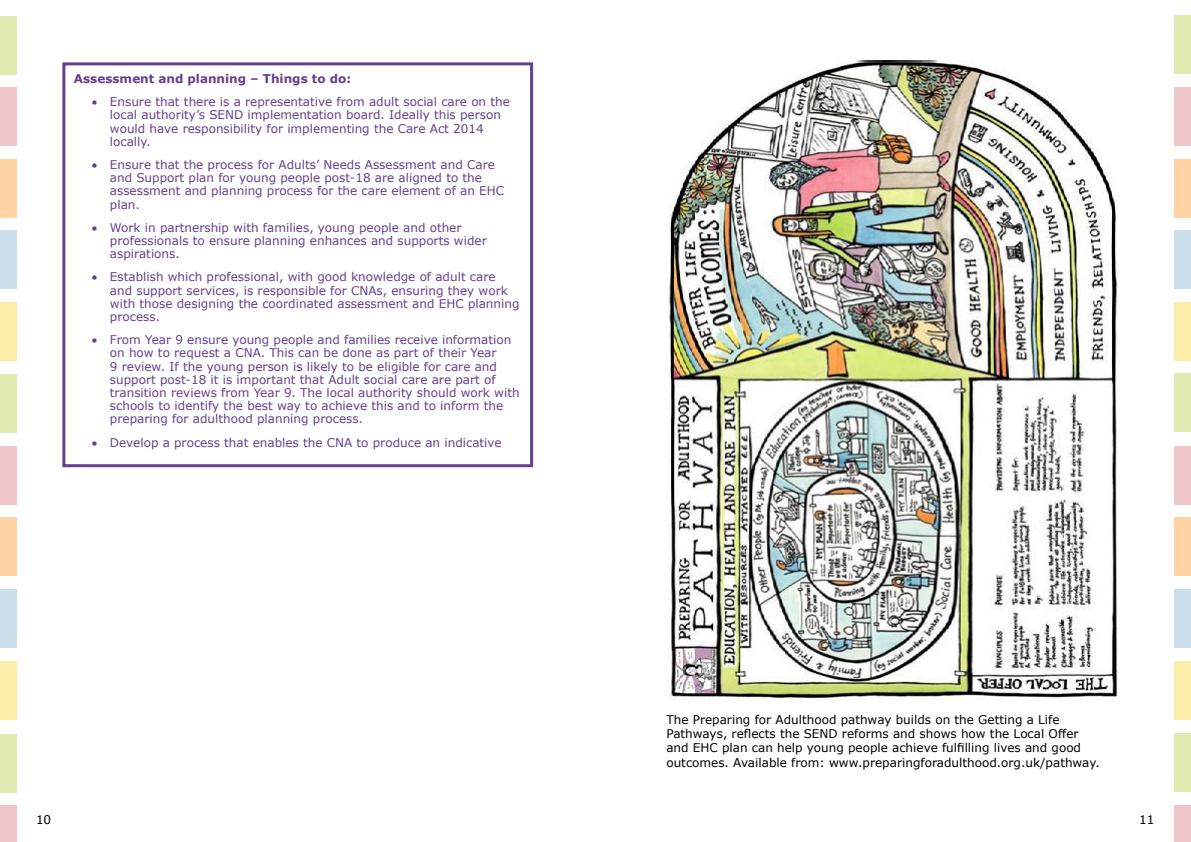
<style>
.page{position:relative;width:1191px;height:842px;background:#fff}
.page>*{position:absolute;margin:0;border:0;box-sizing:border-box;transform-origin:0 0}
.t1{font:12px/13.2px "Verdana";color:#64408e}
.t2{font:12px/14.4px "Verdana";color:#000}
.t3{font:700 12px "Verdana";color:#64408e}
</style>
<div class="page">
<div style="left:0;top:302px;width:17px;height:59px;background:#faeea8"></div>
<div style="left:0;top:87px;width:16px;height:59px;background:#efc6c9"></div>
<div style="left:0;top:231px;width:17px;height:58px;background:#cadfea"></div>
<div style="left:0;top:159px;width:16px;height:59px;background:#fed4a6"></div>
<div style="left:0;top:16px;width:16px;height:58px;background:#deeab0"></div>
<div style="left:0;top:662px;width:17px;height:58px;background:#faeea8"></div>
<div style="left:0;top:446px;width:17px;height:59px;background:#efc6c9"></div>
<div style="left:0;top:589px;width:16px;height:59px;background:#cadfea"></div>
<div style="left:0;top:518px;width:17px;height:58px;background:#fed4a6"></div>
<div style="left:0;top:374px;width:17px;height:58px;background:#deeab0"></div>
<div style="left:0;top:805px;width:17px;height:37px;background:#efc6c9"></div>
<div style="left:0;top:734px;width:17px;height:58px;background:#deeab0"></div>
<div style="left:1174px;top:302px;width:17px;height:58px;background:#faeea8"></div>
<div style="left:1174px;top:87px;width:17px;height:59px;background:#efc6c9"></div>
<div style="left:1174px;top:230px;width:17px;height:59px;background:#cadfea"></div>
<div style="left:1174px;top:159px;width:17px;height:58px;background:#fed4a6"></div>
<div style="left:1174px;top:16px;width:17px;height:58px;background:#deeab0"></div>
<div style="left:1174px;top:661px;width:17px;height:59px;background:#faeea8"></div>
<div style="left:1174px;top:446px;width:17px;height:58px;background:#efc6c9"></div>
<div style="left:1174px;top:589px;width:17px;height:58px;background:#cadfea"></div>
<div style="left:1174px;top:517px;width:17px;height:59px;background:#fed4a6"></div>
<div style="left:1174px;top:374px;width:17px;height:58px;background:#deeab0"></div>
<div style="left:1174px;top:805px;width:17px;height:37px;background:#efc6c9"></div>
<div style="left:1174px;top:734px;width:17px;height:58px;background:#deeab0"></div>
<div style="left:62px;top:62px;width:471px;height:405px;border:3px solid #64408e"></div>
<img style="left:669px;top:60px;width:448px;height:639px">
<p class="t3" style="left:74px;top:70px;width:279px">Assessment and planning – Things to do:</p>
<p class="t1" style="left:110px;top:95px;width:401px;text-indent:-18px">• Ensure that there is a representative from adult social care on the local authority’s SEND implementation board. Ideally this person would have responsibility for implementing the Care Act 2014 locally.</p>
<p class="t1" style="left:110px;top:158px;width:396px;text-indent:-18px">• Ensure that the process for Adults’ Needs Assessment and Care and Support plan for young people post-18 are aligned to the assessment and planning process for the care element of an EHC plan.</p>
<p class="t1" style="left:110px;top:221px;width:378px;text-indent:-18px">• Work in partnership with families, young people and other professionals to ensure planning enhances and supports wider aspirations.</p>
<p class="t1" style="left:110px;top:270px;width:411px;text-indent:-18px">• Establish which professional, with good knowledge of adult care and support services, is responsible for CNAs, ensuring they work with those designing the coordinated assessment and EHC planning process.</p>
<p class="t1" style="left:110px;top:333px;width:411px;text-indent:-18px">• From Year 9 ensure young people and families receive information on how to request a CNA. This can be done as part of their Year<br>9 review. If the young person is likely to be eligible for care and support post-18 it is important that Adult social care are part of transition reviews from Year 9. The local authority should work with schools to identify the best way to achieve this and to inform the preparing for adulthood planning process.</p>
<p class="t1" style="left:92px;top:436px;width:411px">• Develop a process that enables the CNA to produce an indicative</p>
<p class="t2" style="left:666px;top:712px;width:435px">The Preparing for Adulthood pathway builds on the Getting a Life Pathways, reflects the SEND reforms and shows how the Local Offer and EHC plan can help young people achieve fulfilling lives and good outcomes. Available from: www.preparingforadulthood.org.uk/pathway.</p>
<p class="t2" style="left:36px;top:812px;width:17px">10</p>
<p class="t2" style="left:1139px;top:812px;width:17px">11</p>
</div>
